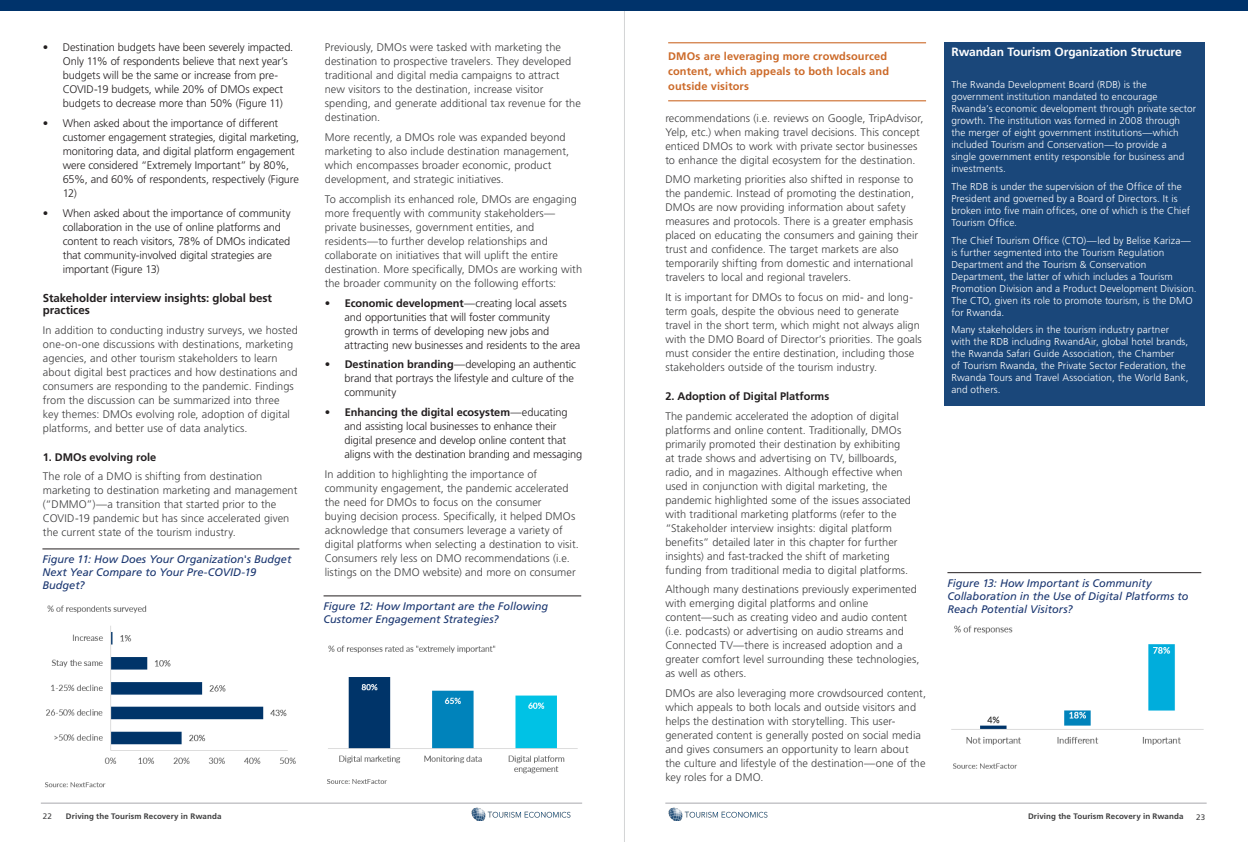
<style>
.page{position:relative;width:1248px;height:842px;background:#fff}
.page>*{position:absolute;margin:0;border:0;box-sizing:border-box;transform-origin:0 0}
.t1{font:700 12px "Frutiger LT Std";letter-spacing:-.01em;color:#fff}
.Body_Text_No_Justify{font:700 11.5px/12px "Frutiger LT Std";letter-spacing:-.005em;color:#231f20}
.Body_Text{font:300 11px/14px "Frutiger LT Std";letter-spacing:.005em;color:#3e3e3f}
.t2{font:300 11px/14px "Frutiger LT Std";letter-spacing:-.01em;color:#231f20}
.Figure_Title{font:italic 11px/13px "Frutiger LT Std";letter-spacing:-.005em;color:#1a3670}
.Callout{font:700 11px/15px "Frutiger LT Std";letter-spacing:.01em;color:#cc6a29}
.Body_Text_No_Justify-2{font:700 11px "Frutiger LT Std";letter-spacing:-.005em;color:#231f20}
.Body_Text-2{font:300 10px/12px "Frutiger LT Std";letter-spacing:.01em;color:#fff}
.t3{font:700 8px "Frutiger LT Std";letter-spacing:.01em;color:#3e3e3f}
.t4{font:8px "Frutiger LT Std";color:#3e3e3f}
.s1{font-weight:700}
</style>
<div class="page">
<img style="left:471px;top:807px;width:100px;height:13px">
<hr style="left:41px;top:803px;width:541px;height:1px;background:#a8a9ad">
<hr style="left:624px;top:0;width:1px;height:842px;background:#6c6d70">
<div style="left:624px;top:0;width:623px;height:11px;background:#00336b"></div>
<hr style="left:665px;top:803px;width:541px;height:1px;background:#a8a9ad">
<div style="left:0;top:0;width:623px;height:11px;background:#00336b"></div>
<img style="left:665px;top:803px;width:105px;height:17px">
<div style="left:944px;top:42px;width:261px;height:363px;background:#1a477a"></div>
<hr style="left:42px;top:548px;width:257px;height:1px;background:#231f20">
<hr style="left:323px;top:595px;width:258px;height:1px;background:#231f20">
<hr style="left:947px;top:572px;width:254px;height:1px;background:#231f20">
<hr style="left:668px;top:101px;width:258px;height:1px;background:#c65911">
<hr style="left:668px;top:43px;width:258px;height:1px;background:#c65911">
<img style="left:45px;top:605px;width:251px;height:183px">
<img style="left:327px;top:645px;width:251px;height:139px">
<img style="left:951px;top:625px;width:253px;height:144px">
<p class="t2" style="left:63px;top:41px;width:232px;text-indent:-20px">• Destination budgets have been severely impacted.<br>Only 11% of respondents believe that next year’s budgets will be the same or increase from pre-COVID-19 budgets, while 20% of DMOs expect budgets to decrease more than 50% (Figure 11)</p>
<p class="t2" style="left:63px;top:117px;width:238px;text-indent:-20px">• When asked about the importance of different customer engagement strategies, digital marketing, monitoring data, and digital platform engagement were considered “Extremely Important” by 80%, 65%, and 60% of respondents, respectively (Figure 12)</p>
<p class="t2" style="left:63px;top:206px;width:229px;text-indent:-20px">• When asked about the importance of community collaboration in the use of online platforms and content to reach visitors, 78% of DMOs indicated that community-involved digital strategies are important (Figure 13)</p>
<p class="Body_Text_No_Justify" style="left:43px;top:292px;width:230px">Stakeholder interview insights: global best practices</p>
<p class="Body_Text" style="left:43px;top:323px;width:256px">In addition to conducting industry surveys, we hosted one-on-one discussions with destinations, marketing agencies, and other tourism stakeholders to learn about digital best practices and how destinations and consumers are responding to the pandemic. Findings from the discussion can be summarized into three key themes: DMOs evolving role, adoption of digital platforms, and better use of data analytics.</p>
<p class="Body_Text_No_Justify-2" style="left:43px;top:450px;width:115px">1. DMOs evolving role</p>
<p class="Body_Text" style="left:43px;top:470px;width:256px">The role of a DMO is shifting from destination marketing to destination marketing and management (“DMMO”)—a transition that started prior to the COVID-19 pandemic but has since accelerated given the current state of the tourism industry.</p>
<p class="Figure_Title" style="left:42px;top:553px;width:250px">Figure 11: How Does Your Organization's Budget<br>Next Year Compare to Your Pre-COVID-19<br>Budget?</p>
<p class="Body_Text" style="left:325px;top:41px;width:258px">Previously, DMOs were tasked with marketing the destination to prospective travelers. They developed traditional and digital media campaigns to attract new visitors to the destination, increase visitor spending, and generate additional tax revenue for the destination.</p>
<p class="Body_Text" style="left:325px;top:131px;width:246px">More recently, a DMOs role was expanded beyond marketing to also include destination management, which encompasses broader economic, product development, and strategic initiatives.</p>
<p class="Body_Text" style="left:325px;top:192px;width:259px">To accomplish its enhanced role, DMOs are engaging more frequently with community stakeholders— private businesses, government entities, and residents—to further develop relationships and collaborate on initiatives that will uplift the entire destination. More specifically, DMOs are working with the broader community on the following efforts:</p>
<p class="t2" style="left:344px;top:296px;width:237px;text-indent:-20px"><span class="s1">• Economic development</span>—creating local assets and opportunities that will foster community growth in terms of developing new jobs and attracting new businesses and residents to the area</p>
<p class="t2" style="left:344px;top:358px;width:233px;text-indent:-20px"><span class="s1">• Destination branding</span>—developing an authentic brand that portrays the lifestyle and culture of the community</p>
<p class="t2" style="left:344px;top:405px;width:239px;text-indent:-20px"><span class="s1">• Enhancing the digital ecosystem</span>—educating and assisting local businesses to enhance their digital presence and develop online content that aligns with the destination branding and messaging</p>
<p class="Body_Text" style="left:325px;top:467px;width:255px">In addition to highlighting the importance of community engagement, the pandemic accelerated the need for DMOs to focus on the consumer<br>buying decision process. Specifically, it helped DMOs acknowledge that consumers leverage a variety of digital platforms when selecting a destination to visit.<br>Consumers rely less on DMO recommendations (i.e. listings on the DMO website) and more on consumer</p>
<p class="Figure_Title" style="left:323px;top:600px;width:226px">Figure 12: How Important are the Following<br>Customer Engagement Strategies?</p>
<p class="Callout" style="left:668px;top:48px;width:222px">DMOs are leveraging more crowdsourced content, which appeals to both locals and outside visitors</p>
<p class="Body_Text" style="left:665px;top:111px;width:260px">recommendations (i.e. reviews on Google, TripAdvisor, Yelp, etc.) when making travel decisions. This concept enticed DMOs to work with private sector businesses to enhance the digital ecosystem for the destination.</p>
<p class="Body_Text" style="left:665px;top:173px;width:254px">DMO marketing priorities also shifted in response to the pandemic. Instead of promoting the destination, DMOs are now providing information about safety measures and protocols. There is a greater emphasis placed on educating the consumers and gaining their trust and confidence. The target markets are also temporarily shifting from domestic and international travelers to local and regional travelers.</p>
<p class="Body_Text" style="left:665px;top:290px;width:258px">It is important for DMOs to focus on mid- and long&shy;term goals, despite the obvious need to generate travel in the short term, which might not always align with the DMO Board of Director’s priorities. The goals must consider the entire destination, including those stakeholders outside of the tourism industry.</p>
<p class="Body_Text_No_Justify-2" style="left:665px;top:390px;width:165px">2. Adoption of Digital Platforms</p>
<p class="Body_Text" style="left:665px;top:409px;width:247px">The pandemic accelerated the adoption of digital platforms and online content. Traditionally, DMOs primarily promoted their destination by exhibiting at trade shows and advertising on TV, billboards, radio, and in magazines. Although effective when used in conjunction with digital marketing, the pandemic highlighted some of the issues associated with traditional marketing platforms (refer to the “Stakeholder interview insights: digital platform benefits” detailed later in this chapter for further insights) and fast-tracked the shift of marketing funding from traditional media to digital platforms.</p>
<p class="Body_Text" style="left:665px;top:583px;width:255px">Although many destinations previously experimented with emerging digital platforms and online content—such as creating video and audio content (i.e. podcasts) or advertising on audio streams and Connected TV—there is increased adoption and a greater comfort level surrounding these technologies, as well as others.</p>
<p class="Body_Text" style="left:665px;top:686px;width:262px">DMOs are also leveraging more crowdsourced content, which appeals to both locals and outside visitors and helps the destination with storytelling. This user&shy;generated content is generally posted on social media and gives consumers an opportunity to learn about the culture and lifestyle of the destination—one of the key roles for a DMO.</p>
<p class="t1" style="left:951px;top:45px;width:232px">Rwandan Tourism Organization Structure</p>
<p class="Body_Text-2" style="left:951px;top:79px;width:246px">The Rwanda Development Board (RDB) is the government institution mandated to encourage Rwanda’s economic development through private sector growth. The institution was formed in 2008 through the merger of eight government institutions—which included Tourism and Conservation—to provide a<br>single government entity responsible for business and investments.</p>
<p class="Body_Text-2" style="left:951px;top:181px;width:240px">The RDB is under the supervision of the Office of the President and governed by a Board of Directors. It is broken into five main offices, one of which is the Chief Tourism Office.</p>
<p class="Body_Text-2" style="left:951px;top:234px;width:247px">The Chief Tourism Office (CTO)—led by Belise Kariza— is further segmented into the Tourism Regulation Department and the Tourism &amp; Conservation Department, the latter of which includes a Tourism Promotion Division and a Product Development Division.<br>The CTO, given its role to promote tourism, is the DMO for Rwanda.</p>
<p class="Body_Text-2" style="left:951px;top:324px;width:238px">Many stakeholders in the tourism industry partner with the RDB including RwandAir, global hotel brands, the Rwanda Safari Guide Association, the Chamber<br>of Tourism Rwanda, the Private Sector Federation, the Rwanda Tours and Travel Association, the World Bank, and others.</p>
<p class="Figure_Title" style="left:947px;top:576px;width:242px">Figure 13: How Important is Community<br>Collaboration in the Use of Digital Platforms to<br>Reach Potential Visitors?</p>
<p class="t4" style="left:43px;top:811px;width:11px">22</p>
<p class="t3" style="left:66px;top:812px;width:157px">Driving the Tourism Recovery in Rwanda</p>
<p class="t3" style="left:1027px;top:812px;width:157px">Driving the Tourism Recovery in Rwanda</p>
<p class="t4" style="left:1195px;top:812px;width:11px">23</p>
</div>
